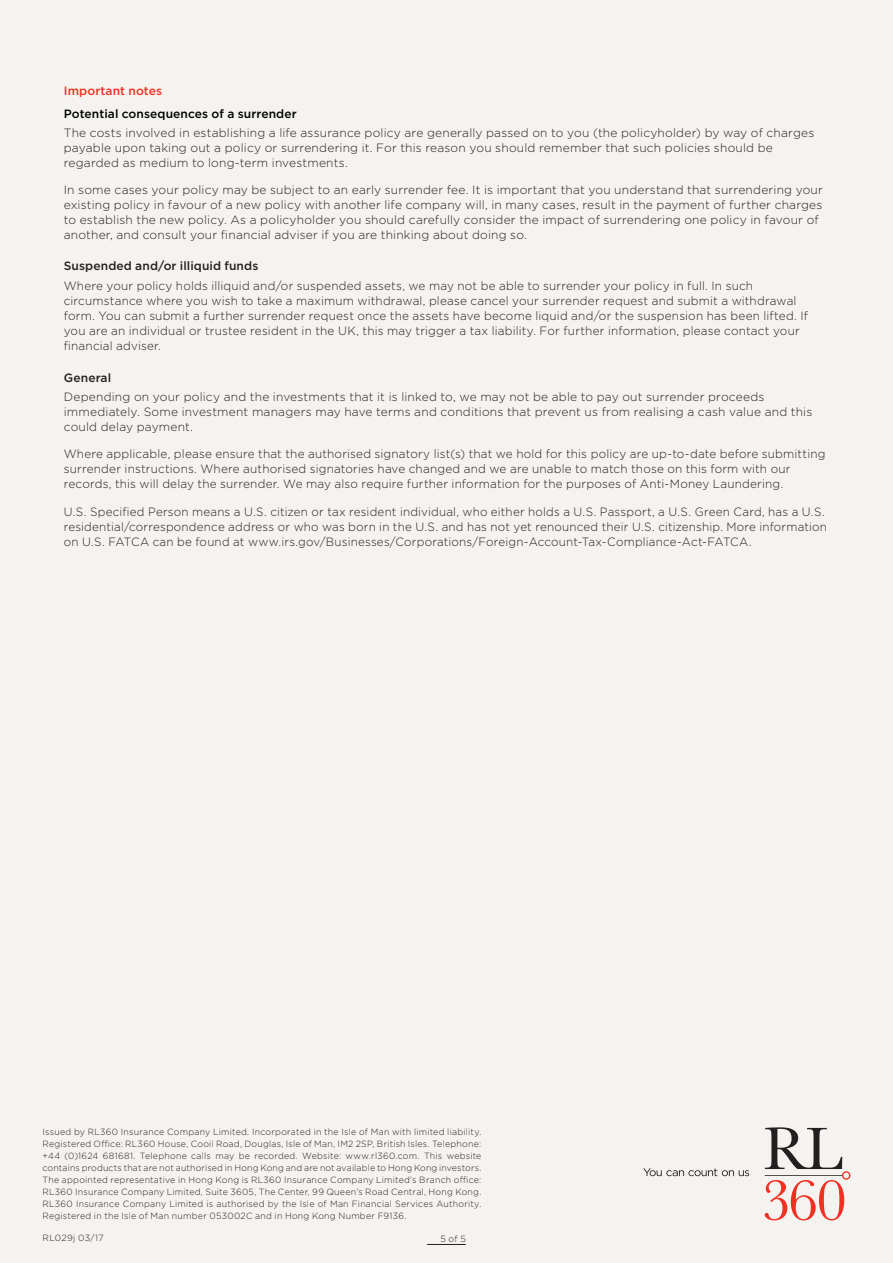
<style>
.page{position:relative;width:893px;height:1263px;background:#f5f3ef}
.page>*{position:absolute;margin:0;border:0;box-sizing:border-box;transform-origin:0 0}
.Body_text{font:300 12px/15px "Gotham";letter-spacing:.015em;color:#231f20}
.Subheading_Red{font:500 12px "Gotham";letter-spacing:.01em;color:#231f20}
.Subheading_Red-2{font:500 12px "Gotham";letter-spacing:.01em;color:#000}
.Subheading_Red-3{font:500 12px "Gotham";letter-spacing:.01em;color:#ef3122}
.t1{font:300 9px/12px "Gotham";letter-spacing:.03em;color:#231f20;text-align:justify}
</style>
<div class="page">
<hr style="left:427px;top:1244px;width:39px;height:1px;background:#231f20">
<svg style="left:765px;top:1127px;width:85px;height:93px"></svg>
<svg style="left:643px;top:1168px;width:106px;height:8px"></svg>
<p class="Subheading_Red-3" style="left:64px;top:83px;width:100px">Important notes</p>
<p class="Subheading_Red-2" style="left:64px;top:106px;width:234px">Potential consequences of a surrender</p>
<p class="Body_text" style="left:64px;top:125px;width:752px">The costs involved in establishing a life assurance policy are generally passed on to you (the policyholder) by way of charges payable upon taking out a policy or surrendering it. For this reason you should remember that such policies should be regarded as medium to long-term investments.</p>
<p class="Body_text" style="left:64px;top:182px;width:761px">In some cases your policy may be subject to an early surrender fee. It is important that you understand that surrendering your existing policy in favour of a new policy with another life company will, in many cases, result in the payment of further charges to establish the new policy. As a policyholder you should carefully consider the impact of surrendering one policy in favour of another, and consult your financial adviser if you are thinking about doing so.</p>
<p class="Subheading_Red" style="left:64px;top:258px;width:196px">Suspended and/or illiquid funds</p>
<p class="Body_text" style="left:64px;top:278px;width:746px">Where your policy holds illiquid and/or suspended assets, we may not be able to surrender your policy in full. In such circumstance where you wish to take a maximum withdrawal, please cancel your surrender request and submit a withdrawal form. You can submit a further surrender request once the assets have become liquid and/or the suspension has been lifted. If you are an individual or trustee resident in the UK, this may trigger a tax liability. For further information, please contact your financial adviser.</p>
<p class="Subheading_Red" style="left:64px;top:370px;width:49px">General</p>
<p class="Body_text" style="left:64px;top:389px;width:750px">Depending on your policy and the investments that it is linked to, we may not be able to pay out surrender proceeds immediately. Some investment managers may have terms and conditions that prevent us from realising a cash value and this could delay payment.</p>
<p class="Body_text" style="left:64px;top:446px;width:763px">Where applicable, please ensure that the authorised signatory list(s) that we hold for this policy are up-to-date before submitting surrender instructions. Where authorised signatories have changed and we are unable to match those on this form with our records, this will delay the surrender. We may also require further information for the purposes of Anti-Money Laundering.</p>
<p class="Body_text" style="left:64px;top:504px;width:765px">U.S. Specified Person means a U.S. citizen or tax resident individual, who either holds a U.S. Passport, a U.S. Green Card, has a U.S. residential/correspondence address or who was born in the U.S. and has not yet renounced their U.S. citizenship. More information on U.S. FATCA can be found at www.irs.gov/Businesses/Corporations/Foreign-Account-Tax-Compliance-Act-FATCA.</p>
<p class="t1" style="left:43px;top:1125px;width:440px">Issued by RL360 Insurance Company Limited. Incorporated in the Isle of Man with limited liability.<br>Registered Office: RL360 House, Cooil Road, Douglas, Isle of Man, IM2 2SP, British Isles. Telephone: +44 (0)1624 681681. Telephone calls may be recorded. Website: www.rl360.com. This website contains products that are not authorised in Hong Kong and are not available to Hong Kong investors.<br>The appointed representative in Hong Kong is RL360 Insurance Company Limited’s Branch office:<br>RL360 Insurance Company Limited, Suite 3605, The Center, 99 Queen’s Road Central, Hong Kong.<br>RL360 Insurance Company Limited is authorised by the Isle of Man Financial Services Authority.<br>Registered in the Isle of Man number 053002C and in Hong Kong Number F9136.</p>
<p class="t1" style="left:43px;top:1232px;width:63px">RL029j 03/17</p>
<p class="t1" style="left:440px;top:1232px;width:27px">5 of 5</p>
</div>
